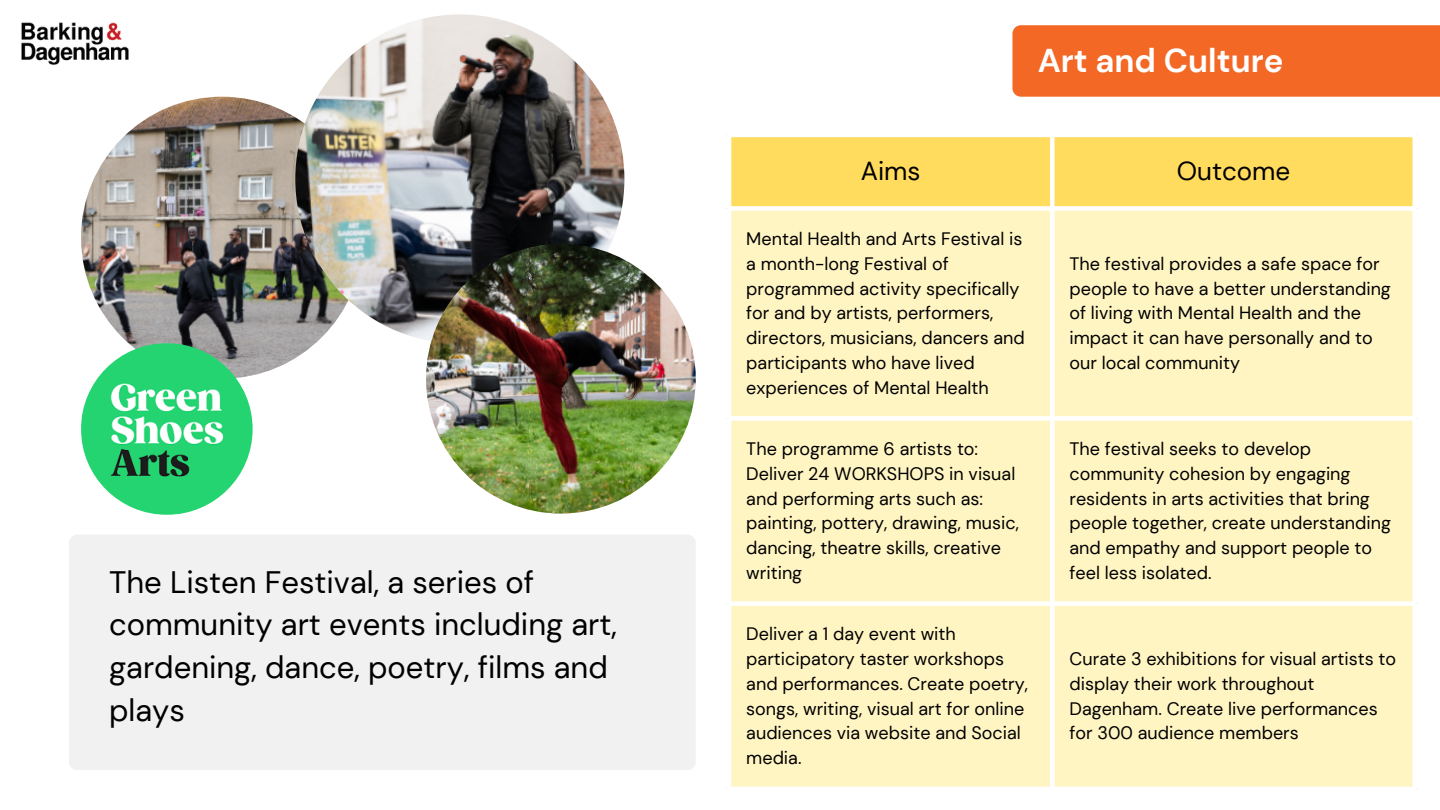
<style>
.page{position:relative;width:1440px;height:810px;background:#fff}
.page>*{position:absolute;margin:0;border:0;box-sizing:border-box;transform-origin:0 0}
.t1{font:700 33px "DM Sans";color:#fff}
.t2{font:31px/42.8px "DM Sans";color:#000}
.t3{font:26px "DM Sans";color:#000}
.t4{font:18px/24.8px "DM Sans";color:#000}
</style>
<div class="page">
<div style="left:731px;top:137px;width:682px;height:69px;background:#ffdc5d"></div>
<div style="left:731px;top:211px;width:682px;height:576px;background:#fff5c3"></div>
<div style="left:1050px;top:137px;width:5px;height:650px;background:#fff"></div>
<div style="left:727px;top:416px;width:690px;height:5px;background:#fff"></div>
<div style="left:727px;top:601px;width:690px;height:5px;background:#fff"></div>
<div style="left:1012px;top:25px;width:428px;height:72px;background:#f36825"></div>
<img style="left:81px;top:97px;width:282px;height:282px;border-radius:50%">
<div style="left:69px;top:535px;width:627px;height:235px;background:#f1f1f1;border-radius:8px"></div>
<img style="left:21px;top:22px;width:108px;height:43px">
<img style="left:295px;top:14px;width:329px;height:330px;border-radius:50%">
<img style="left:426px;top:244px;width:270px;height:270px;border-radius:50%">
<img style="left:81px;top:343px;width:172px;height:172px;border-radius:50%">
<h2 class="t2" style="left:109px;top:561px;width:509px">The Listen Festival, a series of community art events including art, gardening, dance, poetry, films and plays</h2>
<h1 class="t1" style="left:1038px;top:39px;width:247px">Art and Culture</h1>
<h3 class="t3" style="left:861px;top:154px;width:61px">Aims</h3>
<h3 class="t3" style="left:1177px;top:154px;width:115px">Outcome</h3>
<p class="t4" style="left:746px;top:227px;width:280px">Mental Health and Arts Festival is a month-long Festival of programmed activity specifically for and by artists, performers, directors, musicians, dancers and participants who have lived experiences of Mental Health</p>
<p class="t4" style="left:1070px;top:251px;width:323px">The festival provides a safe space for people to have a better understanding of living with Mental Health and the impact it can have personally and to our local community</p>
<p class="t4" style="left:746px;top:437px;width:274px">The programme 6 artists to:<br>Deliver 24 WORKSHOPS in visual and performing arts such as: painting, pottery, drawing, music, dancing, theatre skills, creative writing</p>
<p class="t4" style="left:1070px;top:437px;width:323px">The festival seeks to develop community cohesion by engaging residents in arts activities that bring people together, create understanding and empathy and support people to feel less isolated.</p>
<p class="t4" style="left:746px;top:622px;width:283px">Deliver a 1 day event with participatory taster workshops and performances. Create poetry, songs, writing, visual art for online audiences via website and Social media.</p>
<p class="t4" style="left:1070px;top:647px;width:328px">Curate 3 exhibitions for visual artists to display their work throughout Dagenham. Create live performances for 300 audience members</p>
</div>
